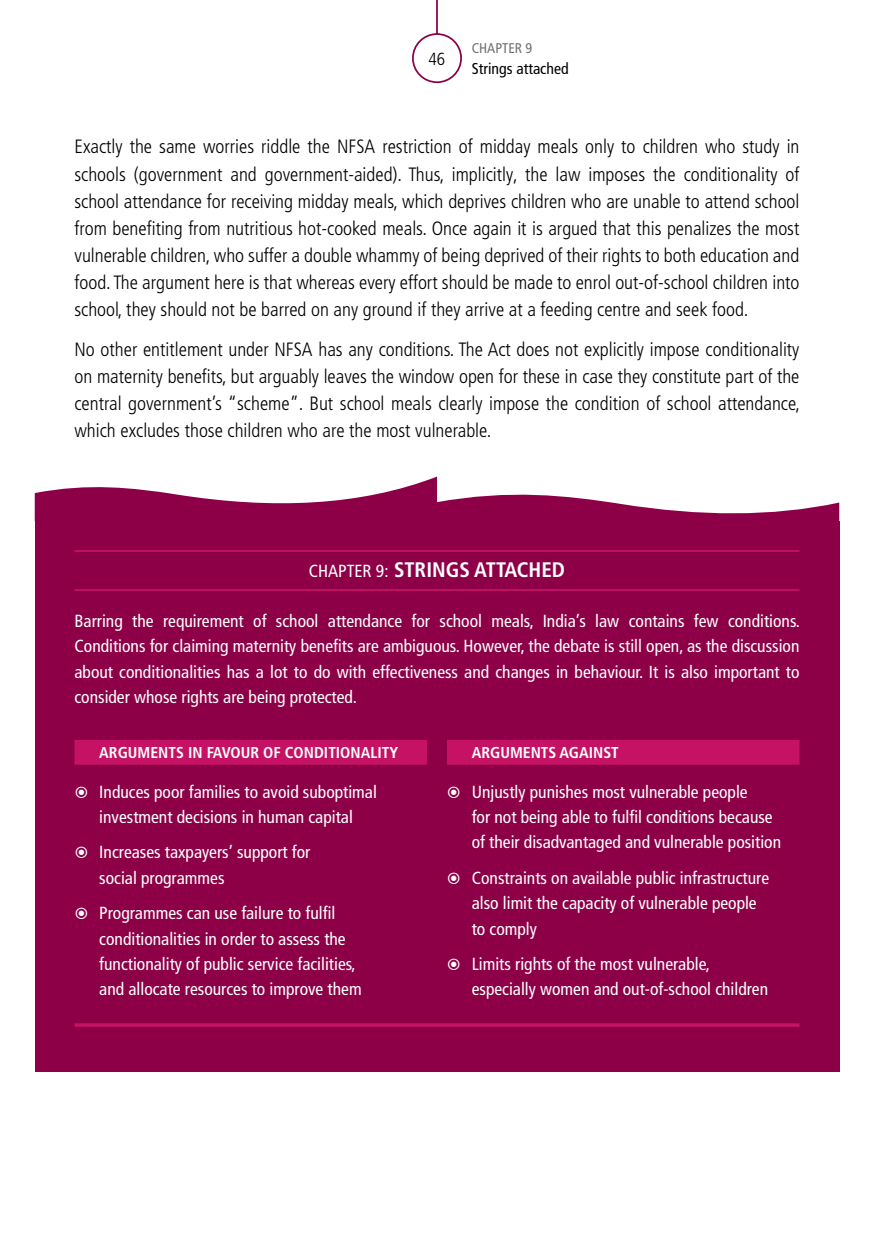
<style>
.page{position:relative;width:874px;height:1241px;background:#fff}
.page>*{position:absolute;margin:0;border:0;box-sizing:border-box;transform-origin:0 0}
.t1{font:700 condensed 21px "Frutiger LT Pro";color:#fff}
.t2{font:300 condensed 19.25px/27.1px "Frutiger LT Pro";color:#000;text-align:justify}
.t3{font:condensed 17.5px/25.4px "Frutiger LT Pro";color:#fff}
.t4{font:300 condensed 17.5px "Frutiger LT Std";color:#000}
.t5{font:700 condensed 15.75px "Frutiger LT Pro";color:#fff}
.t6{font:condensed 15.75px "Frutiger LT Pro";color:#000}
.t7{font:condensed 14px "Frutiger LT Pro";color:#706f6f}
.s1{font-weight:400;font-size:17.5px}
</style>
<div class="page">
<hr style="left:436px;top:0;width:1px;height:58px;background:#8d0047">
<div style="left:412px;top:34px;width:49px;height:48px;background:#fff;border-radius:50%"></div>
<div style="left:412px;top:33px;width:49px;height:50px;border:2px solid #8d0047;border-radius:50%"></div>
<div style="left:35px;top:521px;width:803px;height:550px;background:#8d0047"></div>
<svg style="left:35px;top:476px;width:803px;height:45px"></svg>
<hr style="left:74px;top:550px;width:725px;height:2px;background:#c61264">
<hr style="left:74px;top:589px;width:725px;height:1px;background:#c61264">
<hr style="left:74px;top:1023px;width:353px;height:3px;background:#c61264">
<hr style="left:446px;top:1023px;width:353px;height:3px;background:#c61264">
<hr style="left:427px;top:1023px;width:19px;height:3px;background:#c61264">
<svg style="left:74px;top:740px;width:725px;height:284px"></svg>
<p class="t4" style="left:428px;top:49px;width:18px">46</p>
<p class="t7" style="left:471px;top:40px;width:62px">CHAPTER 9</p>
<p class="t6" style="left:471px;top:59px;width:98px">Strings attached</p>
<p class="t2" style="left:74px;top:133px;width:726px">Exactly the same worries riddle the NFSA restriction of midday meals only to children who study in schools (government and government-aided). Thus, implicitly, the law imposes the conditionality of school attendance for receiving midday meals, which deprives children who are unable to attend school from benefiting from nutritious hot-cooked meals. Once again it is argued that this penalizes the most vulnerable children, who suffer a double whammy of being deprived of their rights to both education and food. The argument here is that whereas every effort should be made to enrol out-of-school children into school, they should not be barred on any ground if they arrive at a feeding centre and seek food.</p>
<p class="t2" style="left:74px;top:336px;width:726px">No other entitlement under NFSA has any conditions. The Act does not explicitly impose conditionality on maternity benefits, but arguably leaves the window open for these in case they constitute part of the central government’s “scheme”. But school meals clearly impose the condition of school attendance, which excludes those children who are the most vulnerable.</p>
<p class="t1" style="left:308px;top:557px;width:258px"><span class="s1">CHAPTER 9:</span> STRINGS ATTACHED</p>
<p class="t3" style="left:74px;top:608px;width:726px;text-align:justify">Barring the requirement of school attendance for school meals, India’s law contains few conditions.<br>Conditions for claiming maternity benefits are ambiguous. However, the debate is still open, as the discussion about conditionalities has a lot to do with effectiveness and changes in behaviour. It is also important to consider whose rights are being protected.</p>
<p class="t5" style="left:99px;top:743px;width:300px">ARGUMENTS IN FAVOUR OF CONDITIONALITY</p>
<p class="t5" style="left:471px;top:743px;width:148px">ARGUMENTS AGAINST</p>
<p class="t3" style="left:99px;top:779px;width:279px">Induces poor families to avoid suboptimal investment decisions in human capital</p>
<p class="t3" style="left:99px;top:839px;width:212px">Increases taxpayers’ support for social programmes</p>
<p class="t3" style="left:99px;top:900px;width:264px">Programmes can use failure to fulfil conditionalities in order to assess the functionality of public service facilities, and allocate resources to improve them</p>
<p class="t3" style="left:471px;top:779px;width:311px">Unjustly punishes most vulnerable people<br>for not being able to fulfil conditions because of their disadvantaged and vulnerable position</p>
<p class="t3" style="left:471px;top:865px;width:299px">Constraints on available public infrastructure also limit the capacity of vulnerable people to comply</p>
<p class="t3" style="left:471px;top:951px;width:298px">Limits rights of the most vulnerable, especially women and out-of-school children</p>
</div>
